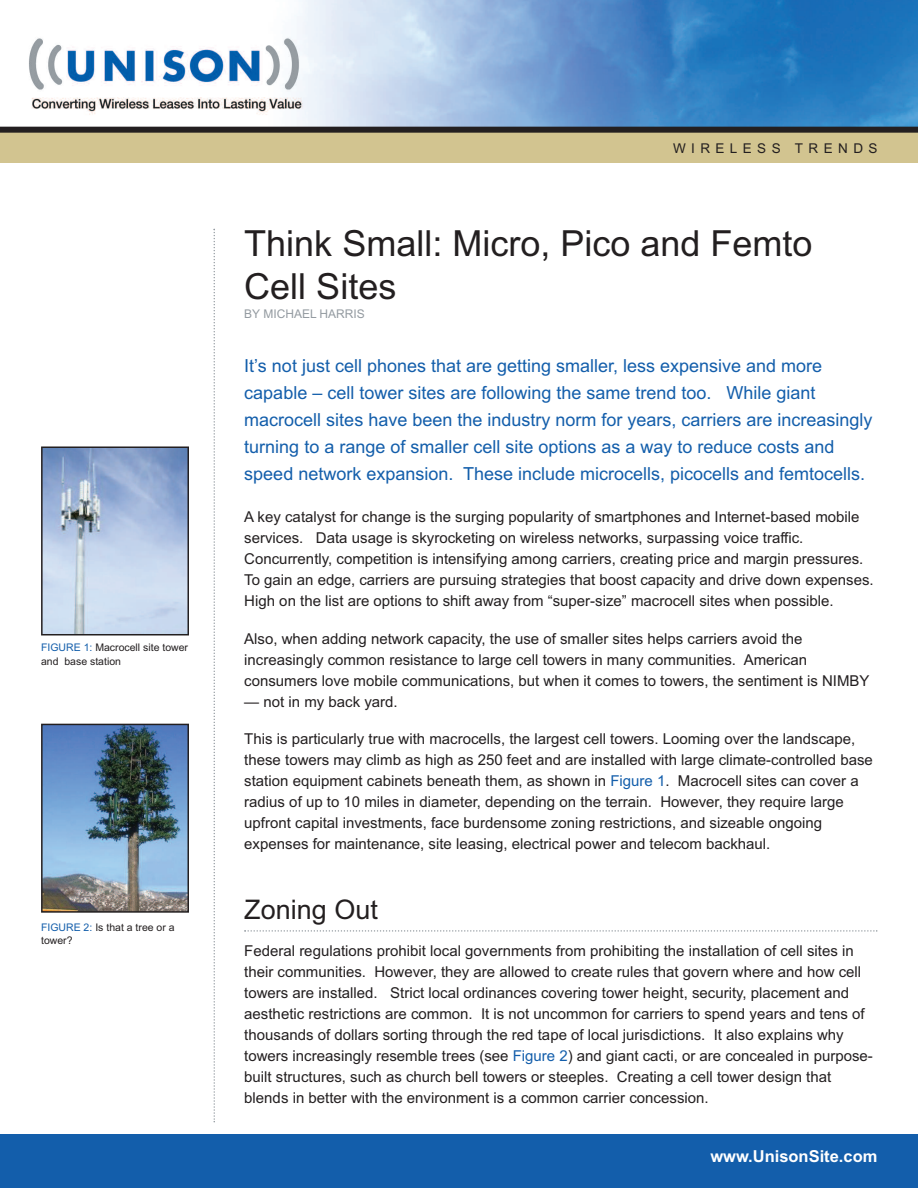
<style>
.page{position:relative;width:918px;height:1188px;background:#fff}
.page>*{position:absolute;margin:0;border:0;box-sizing:border-box;transform-origin:0 0}
.t1{font:36px/43.2px "Arial";color:#231f20}
.t2{font:27px "Arial";color:#231f20}
.t3{font:18px/27px "Arial";color:#135eab}
.t4{font:700 16.5px "Arial";color:#fff}
.t5{font:15px/21px "Arial";color:#231f20}
.t6{font:13.5px "Arial";letter-spacing:.4em;color:#231f20}
.t7{font:12px "Arial";color:#949ba1}
.t8{font:10.5px/13.5px "Arial";color:#231f20}
.s1{color:#135eab}
</style>
<div class="page">
<svg style="left:244px;top:930px;width:633px;height:2px"></svg>
<svg style="left:214px;top:229px;width:1px;height:893px"></svg>
<div style="left:0;top:1134px;width:918px;height:54px;background:#135eab"></div>
<img style="left:44px;top:449px;width:142px;height:183px">
<div style="left:41px;top:446px;width:148px;height:189px;border:2px solid #231f20"></div>
<div style="left:0;top:132px;width:918px;height:31px;background:#d2c490"></div>
<img style="left:44px;top:727px;width:142px;height:183px">
<div style="left:41px;top:724px;width:148px;height:189px;border:2px solid #231f20"></div>
<img style="left:3px;top:0;width:915px;height:127px">
<div style="left:0;top:127px;width:918px;height:6px;background:#231f20"></div>
<p class="t8" style="left:41px;top:641px;width:149px"><span class="s1">FIGURE 1:</span> Macrocell site tower and base station</p>
<p class="t8" style="left:41px;top:920px;width:135px"><span class="s1">FIGURE 2:</span> Is that a tree or a tower?</p>
<p class="t6" style="left:673px;top:140px;width:206px">WIRELESS TRENDS</p>
<h1 class="t1" style="left:244px;top:222px;width:570px">Think Small: Micro, Pico and Femto<br>Cell Sites</h1>
<p class="t7" style="left:244px;top:307px;width:122px">BY MICHAEL HARRIS</p>
<p class="t3" style="left:244px;top:352px;width:630px">It’s not just cell phones that are getting smaller, less expensive and more capable – cell tower sites are following the same trend too. While giant macrocell sites have been the industry norm for years, carriers are increasingly turning to a range of smaller cell site options as a way to reduce costs and speed network expansion. These include microcells, picocells and femtocells.</p>
<p class="t5" style="left:244px;top:507px;width:631px">A key catalyst for change is the surging popularity of smartphones and Internet-based mobile services. Data usage is skyrocketing on wireless networks, surpassing voice traffic.<br>Concurrently, competition is intensifying among carriers, creating price and margin pressures.<br>To gain an edge, carriers are pursuing strategies that boost capacity and drive down expenses.<br>High on the list are options to shift away from “super-size” macrocell sites when possible.</p>
<p class="t5" style="left:244px;top:628px;width:627px">Also, when adding network capacity, the use of smaller sites helps carriers avoid the increasingly common resistance to large cell towers in many communities. American consumers love mobile communications, but when it comes to towers, the sentiment is NIMBY</p>
<p class="t5" style="left:244px;top:691px;width:155px">— not in my back yard.</p>
<p class="t5" style="left:244px;top:728px;width:630px">This is particularly true with macrocells, the largest cell towers. Looming over the landscape, these towers may climb as high as 250 feet and are installed with large climate-controlled base station equipment cabinets beneath them, as shown in <span class="s1">Figure 1</span>. Macrocell sites can cover a radius of up to 10 miles in diameter, depending on the terrain. However, they require large upfront capital investments, face burdensome zoning restrictions, and sizeable ongoing expenses for maintenance, site leasing, electrical power and telecom backhaul.</p>
<h2 class="t2" style="left:244px;top:894px;width:135px">Zoning Out</h2>
<p class="t5" style="left:244px;top:940px;width:630px">Federal regulations prohibit local governments from prohibiting the installation of cell sites in their communities. However, they are allowed to create rules that govern where and how cell towers are installed. Strict local ordinances covering tower height, security, placement and aesthetic restrictions are common. It is not uncommon for carriers to spend years and tens of thousands of dollars sorting through the red tape of local jurisdictions. It also explains why towers increasingly resemble trees (see <span class="s1">Figure 2</span>) and giant cacti, or are concealed in purpose&shy;built structures, such as church bell towers or steeples. Creating a cell tower design that blends in better with the environment is a common carrier concession.</p>
<p class="t4" style="left:710px;top:1147px;width:169px">www.UnisonSite.com</p>
</div>
